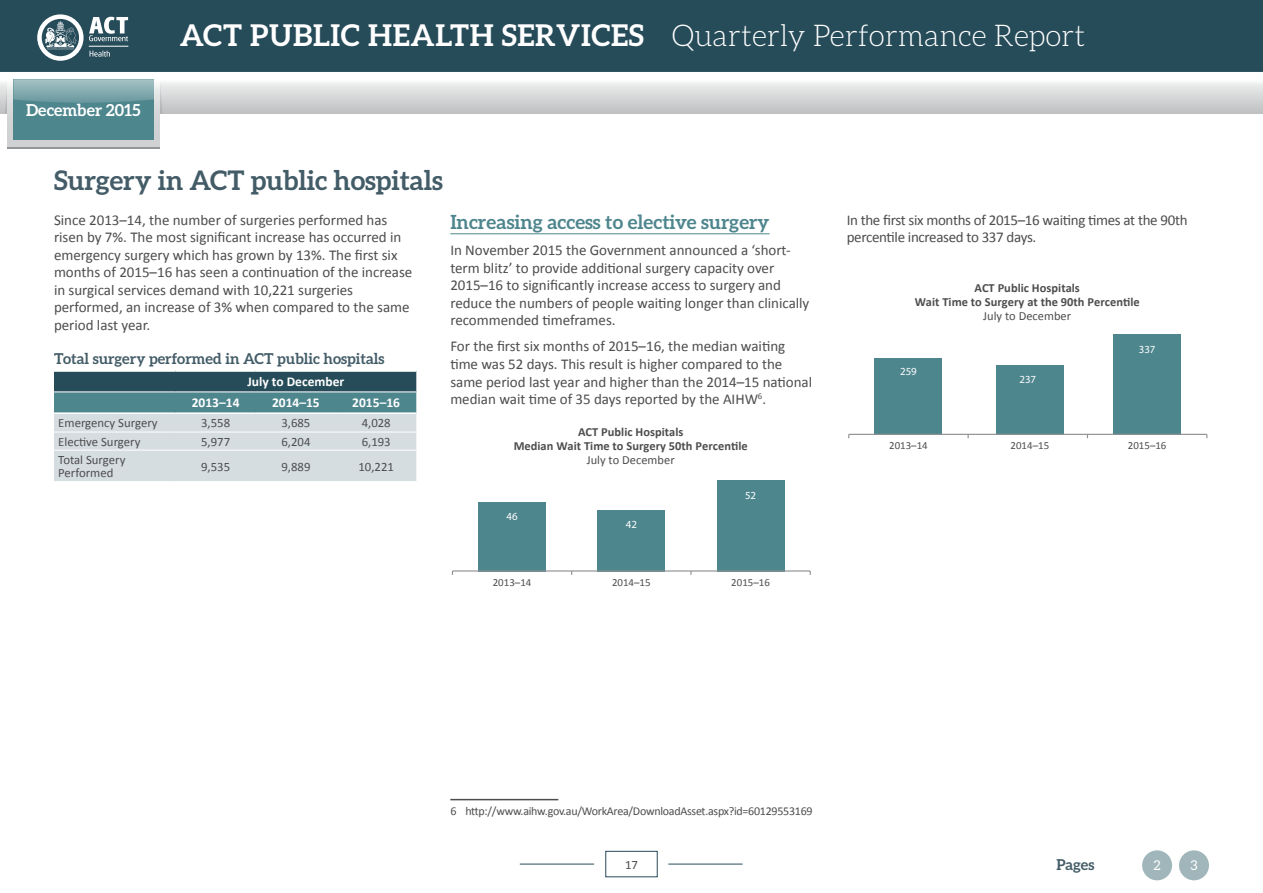
<style>
.page{position:relative;width:1263px;height:893px;background:#fff}
.page>*{position:absolute;margin:0;border:0;box-sizing:border-box;transform-origin:0 0}
.t1{font:300 30px "Aleo";color:#fff}
.t2{font:700 27px "Aleo";color:#435c67}
.t3{font:700 19.5px "Aleo";color:#4e868e}
.t4{font:700 16.5px "Aleo";color:#fff}
.t5{font:15px/17.5px "Calibri";color:#4d4d4f}
.t6{font:15px/17.5px "Calibri";letter-spacing:-.02em;color:#4d4d4f}
.t7{font:700 15px "Aleo";color:#435c67}
.t8{font:700 13.5px "Calibri";color:#fff}
.t9{font:13.5px "Aleo";color:#fff}
.t10{font:12.75px/13.5px "Calibri";color:#4d4d4f}
.t11{font:700 12.45px/14px "Calibri";letter-spacing:.005em;color:#4d4d4f;text-align:center}
.t12{font:12.45px "Calibri";letter-spacing:.005em;color:#4d4d4f}
.t13{font:12px "Calibri";letter-spacing:-.02em;color:#4d4d4f}
.t14{font:10.8px "Calibri";letter-spacing:.005em;color:#4d4d4f}
.t15{font:700 10.8px "Calibri";color:#fff}
.s1{font-weight:700}
</style>
<div class="page">
<svg style="left:1079px;top:82px;width:184px;height:32px;background:#d5d7d8"></svg>
<svg style="left:0;top:82px;width:1079px;height:32px;background:#d5d7d8"></svg>
<div style="left:8px;top:79px;width:152px;height:69px;background:#d0d1d3"></div>
<svg style="left:13px;top:139px;width:141px;height:1px"></svg>
<div style="left:13px;top:79px;width:141px;height:60px;background:#4e868e"></div>
<svg style="left:5px;top:79px;width:158px;height:35px"></svg>
<div style="left:0;top:0;width:1263px;height:72px;background:#264b59"></div>
<svg style="left:37px;top:14px;width:91px;height:47px"></svg>
<div style="left:605px;top:851px;width:52px;height:26px;border:1px solid #264b59"></div>
<hr style="left:520px;top:864px;width:74px;height:1px;background:#264b59">
<hr style="left:668px;top:864px;width:74px;height:1px;background:#264b59">
<svg style="left:54px;top:372px;width:362px;height:109px;background:#9cb2b8"></svg>
<hr style="left:54px;top:432px;width:122px;height:1px;background:#fff">
<hr style="left:176px;top:432px;width:80px;height:1px;background:#fff">
<hr style="left:256px;top:432px;width:80px;height:1px;background:#fff">
<hr style="left:336px;top:432px;width:80px;height:1px;background:#fff">
<hr style="left:54px;top:450px;width:122px;height:1px;background:#fff">
<hr style="left:176px;top:450px;width:80px;height:1px;background:#fff">
<hr style="left:256px;top:450px;width:80px;height:1px;background:#fff">
<hr style="left:336px;top:450px;width:80px;height:1px;background:#fff">
<hr style="left:54px;top:392px;width:122px;height:1px;background:#fff">
<hr style="left:176px;top:392px;width:80px;height:1px;background:#fff">
<hr style="left:256px;top:392px;width:80px;height:1px;background:#fff">
<hr style="left:336px;top:392px;width:80px;height:1px;background:#fff">
<hr style="left:54px;top:412px;width:122px;height:2px;background:#fff">
<hr style="left:176px;top:412px;width:80px;height:2px;background:#fff">
<hr style="left:256px;top:412px;width:80px;height:2px;background:#fff">
<hr style="left:336px;top:412px;width:80px;height:2px;background:#fff">
<hr style="left:450px;top:233px;width:320px;height:1px;background:#4e868e">
<div style="left:479px;top:502px;width:67px;height:69px;background:#4e868e"></div>
<div style="left:598px;top:510px;width:67px;height:61px;background:#4e868e"></div>
<div style="left:717px;top:480px;width:67px;height:91px;background:#4e868e"></div>
<hr style="left:452px;top:570px;width:358px;height:2px;background:#8d9192">
<hr style="left:450px;top:799px;width:108px;height:1px;background:#4d4d4f">
<div style="left:875px;top:358px;width:67px;height:77px;background:#4e868e"></div>
<div style="left:996px;top:365px;width:67px;height:70px;background:#4e868e"></div>
<div style="left:1114px;top:334px;width:67px;height:101px;background:#4e868e"></div>
<hr style="left:849px;top:434px;width:358px;height:1px;background:#8d9192">
<div style="left:1142px;top:850px;width:30px;height:30px;background:#a0b6ba;border-radius:50%"></div>
<div style="left:1179px;top:850px;width:30px;height:30px;background:#a0b6ba;border-radius:50%"></div>
<p class="t4" style="left:26px;top:101px;width:116px">December 2015</p>
<h1 class="t1" style="left:180px;top:19px;width:907px"><span class="s1">ACT PUBLIC HEALTH SERVICES</span> Quarterly Performance Report</h1>
<h2 class="t2" style="left:54px;top:165px;width:391px">Surgery in ACT public hospitals</h2>
<p class="t5" style="left:54px;top:211px;width:360px">Since 2013–14, the number of surgeries performed has risen by 7%. The most significant increase has occurred in emergency surgery which has grown by 13%. The first six months of 2015–16 has seen a continuation of the increase in surgical services demand with 10,221 surgeries performed, an increase of 3% when compared to the same period last year.</p>
<p class="t7" style="left:54px;top:349px;width:332px">Total surgery performed in ACT public hospitals</p>
<p class="t8" style="left:247px;top:373px;width:98px">July to December</p>
<p class="t8" style="left:192px;top:395px;width:49px">2013–14</p>
<p class="t8" style="left:272px;top:395px;width:49px">2014–15</p>
<p class="t8" style="left:352px;top:395px;width:49px">2015–16</p>
<p class="t10" style="left:58px;top:416px;width:101px">Emergency Surgery</p>
<p class="t10" style="left:201px;top:416px;width:31px">3,558</p>
<p class="t10" style="left:281px;top:416px;width:31px">3,685</p>
<p class="t10" style="left:362px;top:416px;width:31px">4,028</p>
<p class="t10" style="left:58px;top:435px;width:84px">Elective Surgery</p>
<p class="t10" style="left:201px;top:435px;width:31px">5,977</p>
<p class="t10" style="left:281px;top:435px;width:31px">6,204</p>
<p class="t10" style="left:362px;top:435px;width:31px">6,193</p>
<p class="t10" style="left:58px;top:453px;width:69px">Total Surgery<br>Performed</p>
<p class="t10" style="left:201px;top:460px;width:31px">9,535</p>
<p class="t10" style="left:281px;top:460px;width:31px">9,889</p>
<p class="t10" style="left:358px;top:460px;width:37px">10,221</p>
<h3 class="t3" style="left:450px;top:211px;width:321px">Increasing access to elective surgery</h3>
<p class="t5" style="left:450px;top:241px;width:361px">In November 2015 the Government announced a ‘short&shy;term blitz’ to provide additional surgery capacity over 2015–16 to significantly increase access to surgery and reduce the numbers of people waiting longer than clinically recommended timeframes.</p>
<p class="t5" style="left:450px;top:338px;width:363px">For the first six months of 2015–16, the median waiting time was 52 days. This result is higher compared to the same period last year and higher than the 2014–15 national median wait time of 35 days reported by the AIHW<sup>6</sup>.</p>
<p class="t11" style="left:514px;top:425px;width:235px">ACT Public Hospitals<br>Median Wait Time to Surgery 50th Percentile</p>
<p class="t12" style="left:587px;top:452px;width:89px">July to December</p>
<p class="t15" style="left:506px;top:510px;width:13px">46</p>
<p class="t15" style="left:626px;top:518px;width:13px">42</p>
<p class="t15" style="left:745px;top:488px;width:13px">52</p>
<p class="t14" style="left:493px;top:575px;width:40px">2013–14</p>
<p class="t14" style="left:612px;top:575px;width:40px">2014–15</p>
<p class="t14" style="left:731px;top:575px;width:40px">2015–16</p>
<p class="t6" style="left:847px;top:211px;width:342px">In the first six months of 2015–16 waiting times at the 90th percentile increased to 337 days.</p>
<p class="t11" style="left:915px;top:280px;width:226px">ACT Public Hospitals<br>Wait Time to Surgery at the 90th Percentile</p>
<p class="t12" style="left:983px;top:308px;width:90px">July to December</p>
<p class="t15" style="left:900px;top:365px;width:18px">259</p>
<p class="t15" style="left:1019px;top:373px;width:18px">237</p>
<p class="t15" style="left:1139px;top:342px;width:18px">337</p>
<p class="t14" style="left:889px;top:439px;width:40px">2013–14</p>
<p class="t14" style="left:1010px;top:439px;width:40px">2014–15</p>
<p class="t14" style="left:1128px;top:439px;width:40px">2015–16</p>
<p class="t13" style="left:450px;top:803px;width:364px">6 http://www.aihw.gov.au/WorkArea/DownloadAsset.aspx?id=60129553169</p>
<p class="t10" style="left:625px;top:858px;width:14px">17</p>
<p class="t7" style="left:1056px;top:856px;width:39px">Pages</p>
<p class="t9" style="left:1153px;top:857px;width:9px">2</p>
<p class="t9" style="left:1190px;top:857px;width:9px">3</p>
</div>
